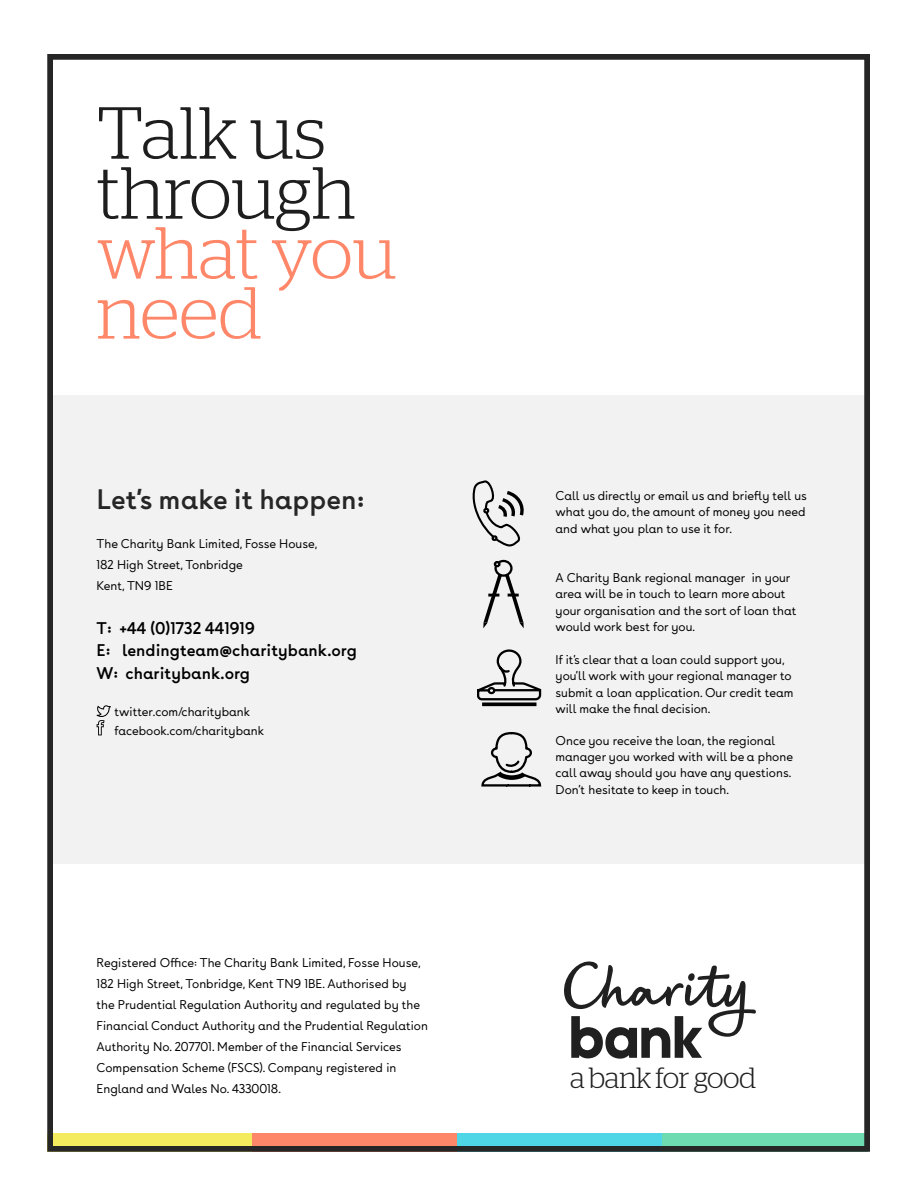
<style>
.page{position:relative;width:900px;height:1200px;background:#fff}
.page>*{position:absolute;margin:0;border:0;box-sizing:border-box;transform-origin:0 0}
.t1{font:300 73.5px/60px "Stag";color:#1e1e1e}
.t2{font:300 73.5px/60px "Stag";letter-spacing:-.01em;color:#ff8769}
.t3{font:700 30px "Buenos Aires";color:#262626}
.t4{font:300 29.25px "Stag";letter-spacing:-.01em;color:#202020}
.t5{font:700 18px/22.5px "Buenos Aires";color:#000}
.t6{font:500 13.5px/16.2px "Buenos Aires";color:#000}
</style>
<div class="page">
<div style="left:50px;top:395px;width:816px;height:469px;background:#f2f2f2"></div>
<div style="left:47px;top:1134px;width:205px;height:18px;background:#f5eb5e"></div>
<div style="left:252px;top:1134px;width:206px;height:18px;background:#ff8769"></div>
<div style="left:458px;top:1134px;width:205px;height:18px;background:#4fd6e6"></div>
<div style="left:663px;top:1134px;width:205px;height:18px;background:#6edbb0"></div>
<svg style="left:96px;top:705px;width:15px;height:30px"></svg>
<svg style="left:472px;top:480px;width:52px;height:67px"></svg>
<svg style="left:483px;top:559px;width:41px;height:69px"></svg>
<div style="left:494px;top:561px;width:7px;height:6px;border:2px solid #000;border-radius:50%"></div>
<svg style="left:477px;top:649px;width:65px;height:52px"></svg>
<hr style="left:482px;top:703px;width:54px;height:3px;background:#000">
<svg style="left:481px;top:732px;width:61px;height:55px"></svg>
<div style="left:47px;top:54px;width:823px;height:1098px;border:6px solid #262626"></div>
<svg style="left:564px;top:962px;width:192px;height:97px"></svg>
<h1 class="t1" style="left:97px;top:102px;width:261px">Talk us through</h1>
<h1 class="t2" style="left:97px;top:222px;width:302px">what you need</h1>
<h2 class="t3" style="left:97px;top:480px;width:269px">Let’s make it happen:</h2>
<p class="t6" style="left:97px;top:533px;width:222px;line-height:21px">The Charity Bank Limited, Fosse House,<br>182 High Street, Tonbridge<br>Kent, TN9 1BE</p>
<h3 class="t5" style="left:97px;top:616px;width:262px">T: +44 (0)1732 441919<br>E: lendingteam@charitybank.org<br>W: charitybank.org</h3>
<p class="t6" style="left:115px;top:701px;width:151px;line-height:19.5px">twitter.com/charitybank facebook.com/charitybank</p>
<p class="t6" style="left:97px;top:952px;width:333px;line-height:21px">Registered Office: The Charity Bank Limited, Fosse House, 182 High Street, Tonbridge, Kent TN9 1BE. Authorised by the Prudential Regulation Authority and regulated by the Financial Conduct Authority and the Prudential Regulation Authority No. 207701. Member of the Financial Services Compensation Scheme (FSCS). Company registered in England and Wales No. 4330018.</p>
<p class="t6" style="left:556px;top:487px;width:253px;text-align:justify">Call us directly or email us and briefly tell us what you do, the amount of money you need and what you plan to use it for.</p>
<p class="t6" style="left:556px;top:569px;width:242px">A Charity Bank regional manager in your area will be in touch to learn more about your organisation and the sort of loan that would work best for you.</p>
<p class="t6" style="left:556px;top:651px;width:239px">If it’s clear that a loan could support you, you’ll work with your regional manager to submit a loan application. Our credit team will make the final decision.</p>
<p class="t6" style="left:556px;top:732px;width:239px">Once you receive the loan, the regional manager you worked with will be a phone call away should you have any questions.<br>Don’t hesitate to keep in touch.</p>
<h3 class="t4" style="left:570px;top:1061px;width:187px">a bank for good</h3>
</div>
